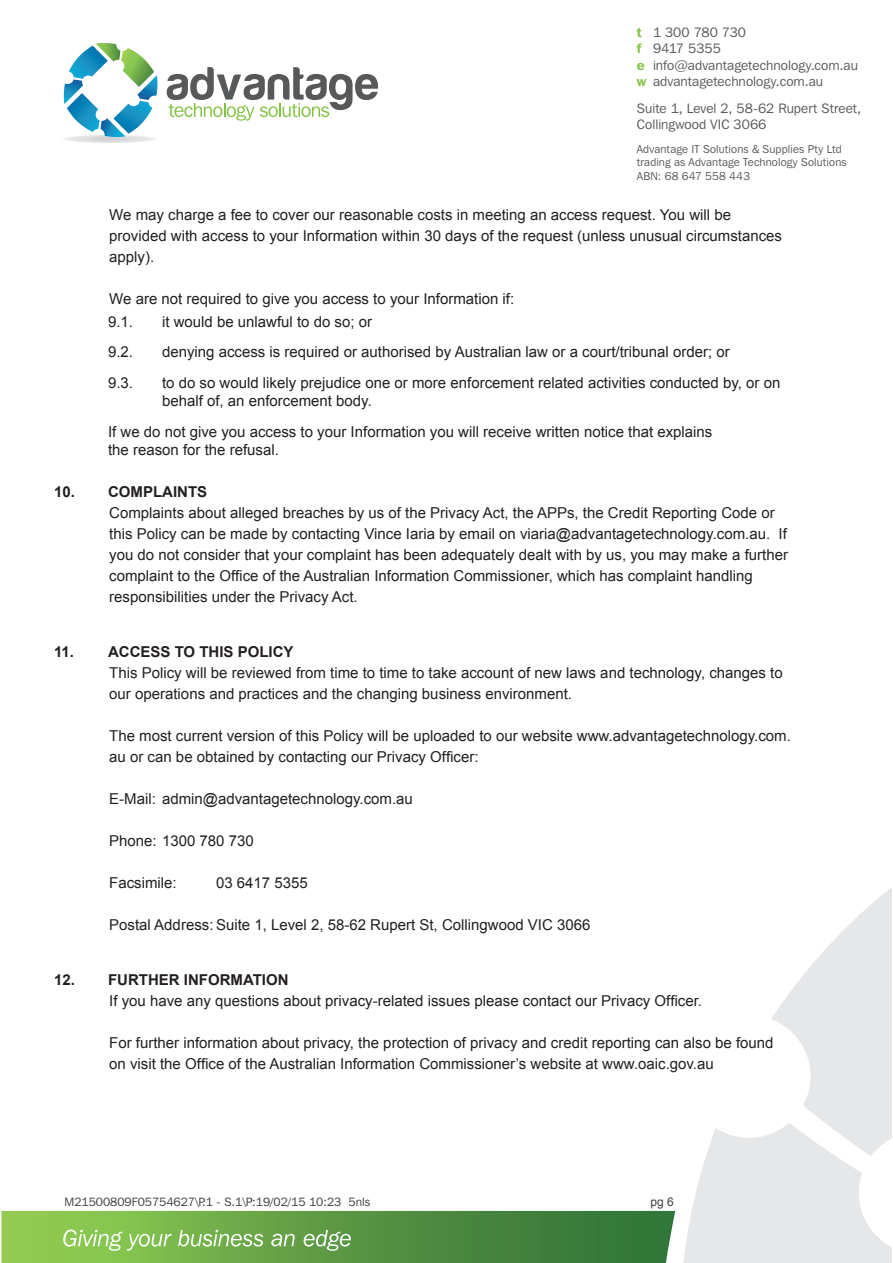
<style>
.page{position:relative;width:893px;height:1263px;background:#fff}
.page>*{position:absolute;margin:0;border:0;box-sizing:border-box;transform-origin:0 0}
.text{font:15px/21px "Arial";color:#231f20}
.heading{font:700 15px "Arial";color:#231f20}
.t1{font:13.65px/16.4px "Franklin Gothic IT Cby BT";letter-spacing:.005em;color:#57585a}
.t2{font:12px "Franklin Gothic IT Cby BT";color:#3e3e3f}
.t3{font:12px "Arial";color:#3e3e3f}
.t4{font:11.4px/13.6px "Franklin Gothic IT Cby BT";letter-spacing:.01em;color:#57585a}
.s1{font-weight:600;color:#81c340}
</style>
<div class="page">
<svg style="left:1px;top:888px;width:890px;height:375px"></svg>
<svg style="left:167px;top:67px;width:211px;height:54px"></svg>
<svg style="left:61px;top:135px;width:98px;height:8px"></svg>
<svg style="left:63px;top:43px;width:95px;height:94px"></svg>
<p class="t1" style="left:637px;top:24px;width:223px"><span class="s1">t</span> 1 300 780 730<br><span class="s1">f</span> 9417 5355<br><span class="s1">e</span> info@advantagetechnology.com.au <span class="s1">w</span> advantagetechnology.com.au</p>
<p class="t1" style="left:637px;top:99px;width:226px">Suite 1, Level 2, 58-62 Rupert Street,<br>Collingwood VIC 3066</p>
<p class="t4" style="left:637px;top:142px;width:211px">Advantage IT Solutions &amp; Supplies Pty Ltd trading as Advantage Technology Solutions<br>ABN: 68 647 558 443</p>
<p class="text" style="left:109px;top:205px;width:674px">We may charge a fee to cover our reasonable costs in meeting an access request. You will be provided with access to your Information within 30 days of the request (unless unusual circumstances apply).</p>
<p class="text" style="left:109px;top:289px;width:406px">We are not required to give you access to your Information if:</p>
<p class="text" style="left:108px;top:311px;width:27px">9.1.</p>
<p class="text" style="left:162px;top:311px;width:212px">it would be unlawful to do so; or</p>
<p class="text" style="left:108px;top:342px;width:27px">9.2.</p>
<p class="text" style="left:162px;top:342px;width:569px">denying access is required or authorised by Australian law or a court/tribunal order; or</p>
<p class="text" style="left:108px;top:372px;width:27px">9.3.</p>
<p class="text" style="left:162px;top:374px;width:620px;line-height:18px">to do so would likely prejudice one or more enforcement related activities conducted by, or on behalf of, an enforcement body.</p>
<p class="text" style="left:108px;top:423px;width:606px;line-height:18px">If we do not give you access to your Information you will receive written notice that explains the reason for the refusal.</p>
<p class="heading" style="left:54px;top:482px;width:155px">10. COMPLAINTS</p>
<p class="text" style="left:109px;top:503px;width:680px">Complaints about alleged breaches by us of the Privacy Act, the APPs, the Credit Reporting Code or this Policy can be made by contacting Vince Iaria by email on viaria@advantagetechnology.com.au. If you do not consider that your complaint has been adequately dealt with by us, you may make a further complaint to the Office of the Australian Information Commissioner, which has complaint handling responsibilities under the Privacy Act.</p>
<p class="heading" style="left:54px;top:642px;width:241px">11. ACCESS TO THIS POLICY</p>
<p class="text" style="left:109px;top:662px;width:675px">This Policy will be reviewed from time to time to take account of new laws and technology, changes to our operations and practices and the changing business environment.</p>
<p class="text" style="left:109px;top:725px;width:683px">The most current version of this Policy will be uploaded to our website www.advantagetechnology.com. au or can be obtained by contacting our Privacy Officer:</p>
<p class="text" style="left:109px;top:788px;width:305px">E-Mail: admin@advantagetechnology.com.au</p>
<p class="text" style="left:109px;top:830px;width:146px">Phone: 1300 780 730</p>
<p class="text" style="left:109px;top:872px;width:69px">Facsimile:</p>
<p class="text" style="left:216px;top:872px;width:93px">03 6417 5355</p>
<p class="text" style="left:109px;top:914px;width:483px">Postal Address: Suite 1, Level 2, 58-62 Rupert St, Collingwood VIC 3066</p>
<p class="heading" style="left:54px;top:969px;width:236px">12. FURTHER INFORMATION</p>
<p class="text" style="left:109px;top:990px;width:594px">If you have any questions about privacy-related issues please contact our Privacy Officer.</p>
<p class="text" style="left:109px;top:1032px;width:666px">For further information about privacy, the protection of privacy and credit reporting can also be found on visit the Office of the Australian Information Commissioner’s website at www.oaic.gov.au</p>
<p class="t2" style="left:64px;top:1194px;width:307px">M21500809F05754627\P.1 - S.1\P:19/02/15 10:23 5nls</p>
<p class="t3" style="left:651px;top:1194px;width:25px">pg 6</p>
</div>
